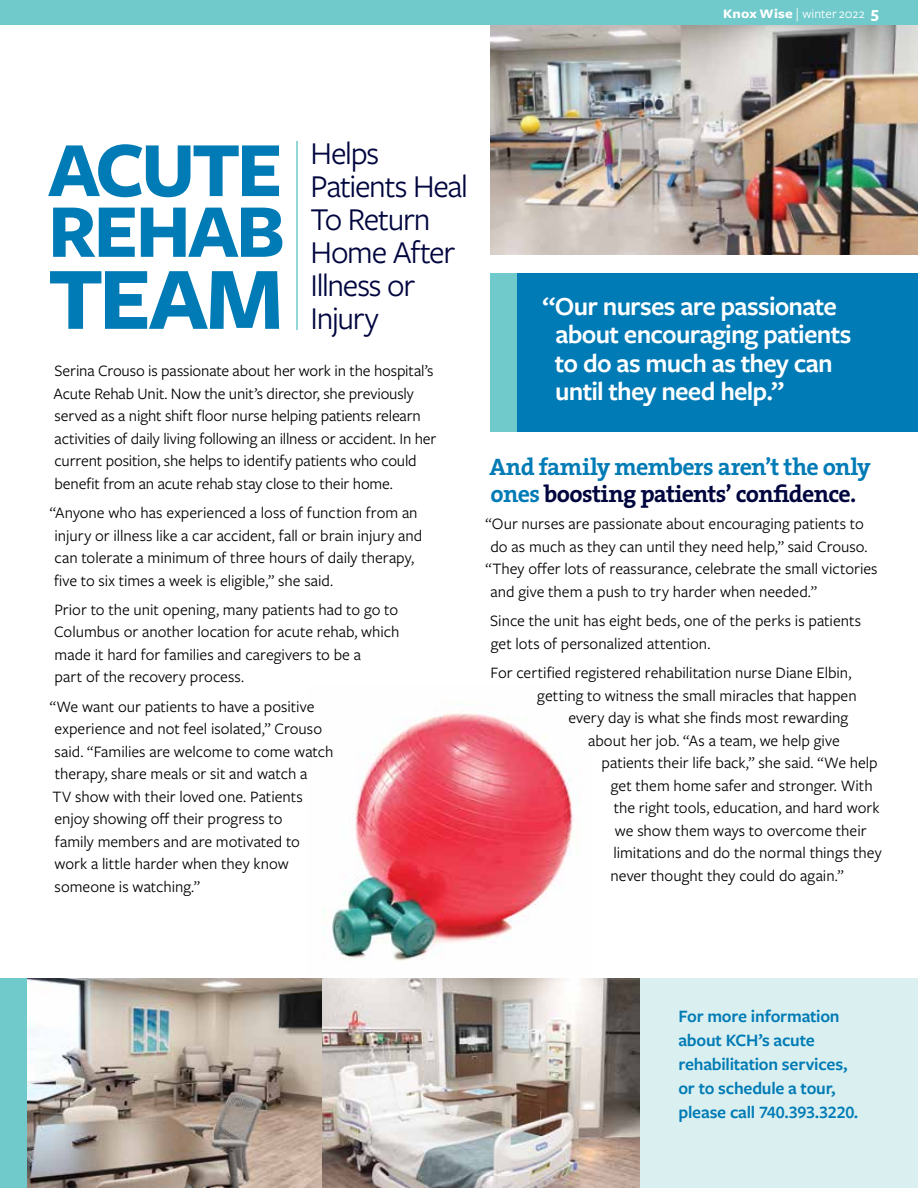
<style>
.page{position:relative;width:918px;height:1188px;background:#fff}
.page>*{position:absolute;margin:0;border:0;box-sizing:border-box;transform-origin:0 0}
.t1{font:700 92.25px "Freight Sans Pro";color:#007bb6}
.t2{font:700 81px "Freight Sans Pro";letter-spacing:-.045em;color:#007bb6}
.t3{font:700 78.75px "Freight Sans Pro";letter-spacing:-.035em;color:#007bb6}
.t4{font:33px/33px "Freight Sans Pro";letter-spacing:-.04em;color:#00053e}
.t5{font:600 27px/28.5px "Freight Sans Pro";letter-spacing:-.03em;color:#fff}
.t6{font:700 24px/27px "The Serif";letter-spacing:-.03em;color:#007bb6}
.t7{font:600 18px/24px "Freight Sans Pro";letter-spacing:-.015em;color:#007bb6}
.t8{font:16.5px/22.5px "Freight Sans Pro";color:#000}
.t9{font:13.5px "Freight Sans";letter-spacing:.005em;color:#fff}
.s1{font-weight:700}
.s2{font-family:"The Serif";font-weight:300}
.s3{font-weight:700;font-size:16.5px}
.s4{color:#00053e}
</style>
<div class="page">
<img style="left:307px;top:712px;width:284px;height:267px">
<div style="left:472px;top:979px;width:446px;height:209px;background:#daefef"></div>
<img style="left:490px;top:25px;width:428px;height:230px">
<img style="left:27px;top:979px;width:295px;height:209px">
<div style="left:0;top:979px;width:27px;height:209px;background:#70cacb"></div>
<div style="left:490px;top:274px;width:428px;height:158px;background:#007bb6"></div>
<div style="left:490px;top:274px;width:28px;height:158px;background:#70cacb"></div>
<hr style="left:296px;top:141px;width:2px;height:189px;background:#70cacb">
<img style="left:322px;top:979px;width:318px;height:209px">
<div style="left:0;top:0;width:918px;height:25px;background:#70cacb"></div>
<p class="t9" style="left:723px;top:6px;width:157px"><span class="s1">Knox Wise</span> <span class="s2">|</span> winter 2022 <span class="s3">5</span></p>
<h2 class="t2" style="left:48px;top:114px;width:236px">ACUTE</h2>
<h3 class="t3" style="left:48px;top:177px;width:238px">REHAB</h3>
<h1 class="t1" style="left:48px;top:235px;width:237px">TEAM</h1>
<h3 class="t4" style="left:310px;top:135px;width:159px">Helps<br>Patients Heal<br>To Return<br>Home After<br>Illness or<br>Injury</h3>
<p class="t8" style="left:54px;top:359px;width:384px">Serina Crouso is passionate about her work in the hospital’s Acute Rehab Unit. Now the unit’s director, she previously served as a night shift floor nurse helping patients relearn activities of daily living following an illness or accident. In her current position, she helps to identify patients who could benefit from an acute rehab stay close to their home.</p>
<p class="t8" style="left:50px;top:501px;width:374px">“Anyone who has experienced a loss of function from an injury or illness like a car accident, fall or brain injury and can tolerate a minimum of three hours of daily therapy, five to six times a week is eligible,” she said.</p>
<p class="t8" style="left:54px;top:598px;width:347px">Prior to the unit opening, many patients had to go to Columbus or another location for acute rehab, which made it hard for families and caregivers to be a<br>part of the recovery process.</p>
<p class="t8" style="left:50px;top:694px;width:285px">“We want our patients to have a positive experience and not feel isolated,” Crouso said. “Families are welcome to come watch therapy, share meals or sit and watch a<br>TV show with their loved one. Patients enjoy showing off their progress to<br>family members and are motivated to<br>work a little harder when they know someone is watching.”</p>
<h3 class="t5" style="left:555px;top:291px;width:298px;text-indent:-12px">“Our nurses are passionate about encouraging patients to do as much as they can until they need help.”</h3>
<h3 class="t6" style="left:489px;top:452px;width:383px">And family members aren’t the only ones <span class="s4">boosting patients’ confidence.</span></h3>
<p class="t8" style="left:486px;top:512px;width:380px">“Our nurses are passionate about encouraging patients to</p>
<p class="t8" style="left:490px;top:535px;width:379px">do as much as they can until they need help,” said Crouso.</p>
<p class="t8" style="left:486px;top:557px;width:394px">“They offer lots of reassurance, celebrate the small victories</p>
<p class="t8" style="left:491px;top:580px;width:328px">and give them a push to try harder when needed.”</p>
<p class="t8" style="left:490px;top:609px;width:372px">Since the unit has eight beds, one of the perks is patients get lots of personalized attention.</p>
<p class="t8" style="left:490px;top:661px;width:363px">For certified registered rehabilitation nurse Diane Elbin,</p>
<p class="t8" style="left:537px;top:683px;width:321px">getting to witness the small miracles that happen</p>
<p class="t8" style="left:568px;top:706px;width:281px">every day is what she finds most rewarding</p>
<p class="t8" style="left:588px;top:728px;width:253px">about her job. “As a team, we help give</p>
<p class="t8" style="left:602px;top:751px;width:278px">patients their life back,” she said. “We help</p>
<p class="t8" style="left:611px;top:773px;width:263px">get them home safer and stronger. With</p>
<p class="t8" style="left:614px;top:796px;width:267px">the right tools, education, and hard work</p>
<p class="t8" style="left:615px;top:818px;width:253px">we show them ways to overcome their</p>
<p class="t8" style="left:614px;top:841px;width:270px">limitations and do the normal things they</p>
<p class="t8" style="left:611px;top:863px;width:235px">never thought they could do again.”</p>
<p class="t7" style="left:678px;top:1004px;width:182px">For more information about KCH’s acute rehabilitation services, or to schedule a tour, please call 740.393.3220.</p>
</div>
